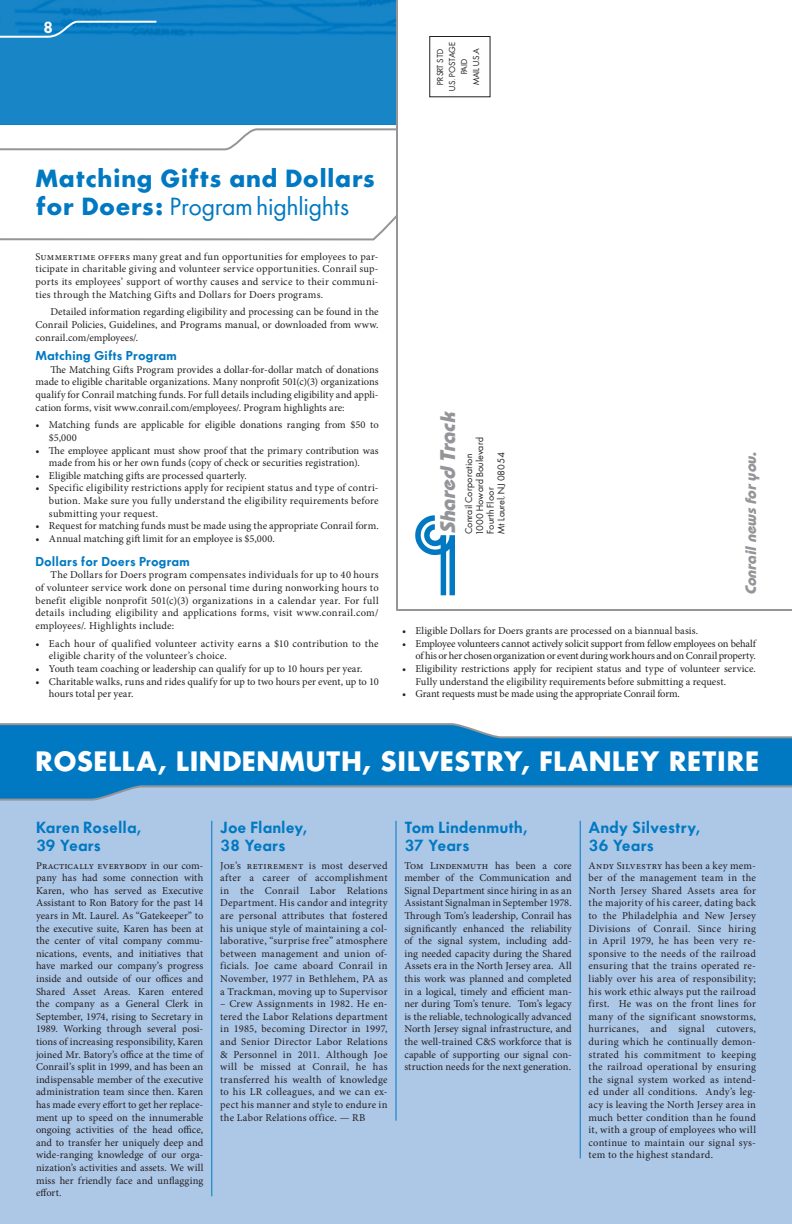
<style>
.page{position:relative;width:792px;height:1224px;background:#fff}
.page>*{position:absolute;margin:0;border:0;box-sizing:border-box;transform-origin:0 0}
.t1{font:700 26px "Futura ICG";letter-spacing:.005em;color:#fff}
.t2{font:700 23px/27.6px "Futura ICG";letter-spacing:.015em;color:#0079c2}
.t3{font:italic 700 19.3px "Bauhaus";color:#939598}
.t4{font:600 15px/18px "Futura ICG";color:#0079c2}
.t5{font:600 15px "Futura ICG";color:#fff}
.t6{font:italic 700 14px "Bauhaus";color:#939598}
.t7{font:600 12px "Futura ICG";letter-spacing:.005em;color:#0079c2}
.t8{font:10.5px/12.6px "Minion Pro";letter-spacing:.01em;color:#231f20;text-align:justify}
.t9{font:9px/10.8px "Futura ICG";letter-spacing:.015em;color:#231f20}
.t10{font:8px/12px "Futura ICG";color:#231f20;text-align:center}
.s1{font-weight:400}
</style>
<div class="page">
<div style="left:0;top:0;width:100px;height:125px;background:#1885c7"></div>
<img style="left:100px;top:0;width:296px;height:125px">
<svg style="left:0;top:20px;width:158px;height:19px"></svg>
<svg style="left:396px;top:0;width:396px;height:611px"></svg>
<div style="left:0;top:802px;width:792px;height:422px;background:#adc7e7"></div>
<div style="left:0;top:739px;width:792px;height:45px;background:#0079c2"></div>
<svg style="left:0;top:723px;width:792px;height:16px"></svg>
<svg style="left:0;top:784px;width:792px;height:18px"></svg>
<hr style="left:580px;top:821px;width:1px;height:337px;background:#0079c2">
<hr style="left:396px;top:821px;width:1px;height:300px;background:#0079c2">
<hr style="left:211px;top:821px;width:1px;height:375px;background:#0079c2">
<svg style="left:0;top:127px;width:399px;height:132px"></svg>
<div style="left:429px;top:36px;width:62px;height:61px;border:1px solid #231f20"></div>
<svg style="left:415px;top:515px;width:40px;height:80px"></svg>
<h3 class="t5" style="left:43px;top:17px;width:12px">8</h3>
<p class="t10" style="left:434px;top:91px;width:51px;rotate:-90deg">PRSRT STD<br>U.S. POSTAGE<br>PAID<br>MAIL U.S.A</p>
<h2 class="t2" style="left:35px;top:165px;width:341px">Matching Gifts and Dollars for Doers: <span class="s1">Program highlights</span></h2>
<p class="t8" style="left:35px;top:250px;width:345px">Summertime offers many great and fun opportunities for employees to par&shy;ticipate in charitable giving and volunteer service opportunities. Conrail sup&shy;ports its employees’ support of worthy causes and service to their communi&shy;ties through the Matching Gifts and Dollars for Doers programs.</p>
<p class="t8" style="left:35px;top:306px;width:345px;text-indent:15px">Detailed information regarding eligibility and processing can be found in the Conrail Policies, Guidelines, and Programs manual, or downloaded from www. conrail.com/employees/.</p>
<p class="t7" style="left:35px;top:348px;width:143px">Matching Gifts Program</p>
<p class="t8" style="left:35px;top:363px;width:345px;text-indent:15px">The Matching Gifts Program provides a dollar-for-dollar match of donations made to eligible charitable organizations. Many nonprofit 501(c)(3) organizations qualify for Conrail matching funds. For full details including eligibility and appli&shy;cation forms, visit www.conrail.com/employees/. Program highlights are:</p>
<p class="t8" style="left:49px;top:419px;width:331px;text-indent:-14px">• Matching funds are applicable for eligible donations ranging from $50 to $5,000</p>
<p class="t8" style="left:35px;top:444px;width:345px;text-align:center">• The employee applicant must show proof that the primary contribution was made from his or her own funds (copy of check or securities registration).</p>
<p class="t8" style="left:35px;top:469px;width:213px">• Eligible matching gifts are processed quarterly.</p>
<p class="t8" style="left:49px;top:482px;width:331px;text-indent:-14px">• Specific eligibility restrictions apply for recipient status and type of contri&shy;bution. Make sure you fully understand the eligibility requirements before submitting your request.</p>
<p class="t8" style="left:35px;top:520px;width:345px">• Request for matching funds must be made using the appropriate Conrail form.</p>
<p class="t8" style="left:35px;top:532px;width:241px">• Annual matching gift limit for an employee is $5,000.</p>
<p class="t7" style="left:35px;top:553px;width:156px">Dollars for Doers Program</p>
<p class="t8" style="left:35px;top:569px;width:345px;text-indent:15px">The Dollars for Doers program compensates individuals for up to 40 hours of volunteer service work done on personal time during nonworking hours to benefit eligible nonprofit 501(c)(3) organizations in a calendar year. For full details including eligibility and applications forms, visit www.conrail.com/ employees/. Highlights include:</p>
<p class="t8" style="left:49px;top:637px;width:331px;text-indent:-14px">• Each hour of qualified volunteer activity earns a $10 contribution to the eligible charity of the volunteer’s choice.</p>
<p class="t8" style="left:35px;top:662px;width:329px">• Youth team coaching or leadership can qualify for up to 10 hours per year.</p>
<p class="t8" style="left:49px;top:675px;width:331px;text-indent:-14px">• Charitable walks, runs and rides qualify for up to two hours per event, up to 10 hours total per year.</p>
<h3 class="t3" style="left:435px;top:534px;width:128px;rotate:-90deg">Shared Track</h3>
<p class="t9" style="left:463px;top:536px;width:100px;rotate:-90deg">Conrail Corporation<br>1000 Howard Boulevard<br>Fourth Floor<br>Mt Laurel, NJ 08054</p>
<h3 class="t6" style="left:741px;top:595px;width:148px;rotate:-90deg">Conrailnewsforyou.</h3>
<p class="t8" style="left:402px;top:625px;width:298px">• Eligible Dollars for Doers grants are processed on a biannual basis.</p>
<p class="t8" style="left:402px;top:637px;width:356px;text-align:right">• Employee volunteers cannot actively solicit support from fellow employees on behalf of his or her chosen organization or event during work hours and on Conrail property.</p>
<p class="t8" style="left:416px;top:662px;width:342px;text-indent:-14px">• Eligibility restrictions apply for recipient status and type of volunteer service.<br>Fully understand the eligibility requirements before submitting a request.</p>
<p class="t8" style="left:402px;top:688px;width:280px">• Grant requests must be made using the appropriate Conrail form.</p>
<h1 class="t1" style="left:35px;top:743px;width:725px">ROSELLA, LINDENMUTH, SILVESTRY, FLANLEY RETIRE</h1>
<h3 class="t4" style="left:36px;top:818px;width:107px">Karen Rosella,<br>39 Years</h3>
<p class="t8" style="left:36px;top:859px;width:170px">Practically everybody in our com&shy;pany has had some connection with Karen, who has served as Executive Assistant to Ron Batory for the past 14 years in Mt. Laurel. As “Gatekeeper” to the executive suite, Karen has been at the center of vital company commu&shy;nications, events, and initiatives that have marked our company’s progress inside and outside of our offices and Shared Asset Areas. Karen entered the company as a General Clerk in September, 1974, rising to Secretary in 1989. Working through several posi&shy;tions of increasing responsibility, Karen joined Mr. Batory’s office at the time of Conrail’s split in 1999, and has been an indispensable member of the executive administration team since then. Karen has made every effort to get her replace&shy;ment up to speed on the innumerable ongoing activities of the head office, and to transfer her uniquely deep and wide-ranging knowledge of our orga&shy;nization’s activities and assets. We will miss her friendly face and unflagging effort.</p>
<h3 class="t4" style="left:220px;top:818px;width:89px">Joe Flanley,<br>38 Years</h3>
<p class="t8" style="left:220px;top:859px;width:169px">Joe’s retirement is most deserved after a career of accomplishment in the Conrail Labor Relations Department. His candor and integrity are personal attributes that fostered his unique style of maintaining a col&shy;laborative, “surprise free” atmosphere between management and union of&shy;ficials. Joe came aboard Conrail in November, 1977 in Bethlehem, PA as a Trackman, moving up to Supervisor</p>
<p class="t8" style="left:220px;top:998px;width:169px">– Crew Assignments in 1982. He en&shy;tered the Labor Relations department in 1985, becoming Director in 1997, and Senior Director Labor Relations &amp; Personnel in 2011. Although Joe will be missed at Conrail, he has transferred his wealth of knowledge to his LR colleagues, and we can ex&shy;pect his manner and style to endure in the Labor Relations office. — RB</p>
<h3 class="t4" style="left:404px;top:818px;width:125px">Tom Lindenmuth,<br>37 Years</h3>
<p class="t8" style="left:404px;top:859px;width:169px">Tom Lindenmuth has been a core member of the Communication and Signal Department since hiring in as an Assistant Signalman in September 1978.<br>Through Tom’s leadership, Conrail has significantly enhanced the reliability of the signal system, including add&shy;ing needed capacity during the Shared Assets era in the North Jersey area. All this work was planned and completed in a logical, timely and efficient man&shy;ner during Tom’s tenure. Tom’s legacy is the reliable, technologically advanced North Jersey signal infrastructure, and the well-trained C&amp;S workforce that is capable of supporting our signal con&shy;struction needs for the next generation.</p>
<h3 class="t4" style="left:589px;top:818px;width:113px">Andy Silvestry,<br>36 Years</h3>
<p class="t8" style="left:589px;top:859px;width:169px">Andy Silvestry has been a key mem&shy;ber of the management team in the North Jersey Shared Assets area for the majority of his career, dating back to the Philadelphia and New Jersey Divisions of Conrail. Since hiring in April 1979, he has been very re&shy;sponsive to the needs of the railroad ensuring that the trains operated re&shy;liably over his area of responsibility; his work ethic always put the railroad first. He was on the front lines for many of the significant snowstorms, hurricanes, and signal cutovers, during which he continually demon&shy;strated his commitment to keeping the railroad operational by ensuring the signal system worked as intend&shy;ed under all conditions. Andy’s leg&shy;acy is leaving the North Jersey area in much better condition than he found it, with a group of employees who will continue to maintain our signal sys&shy;tem to the highest standard.</p>
</div>
